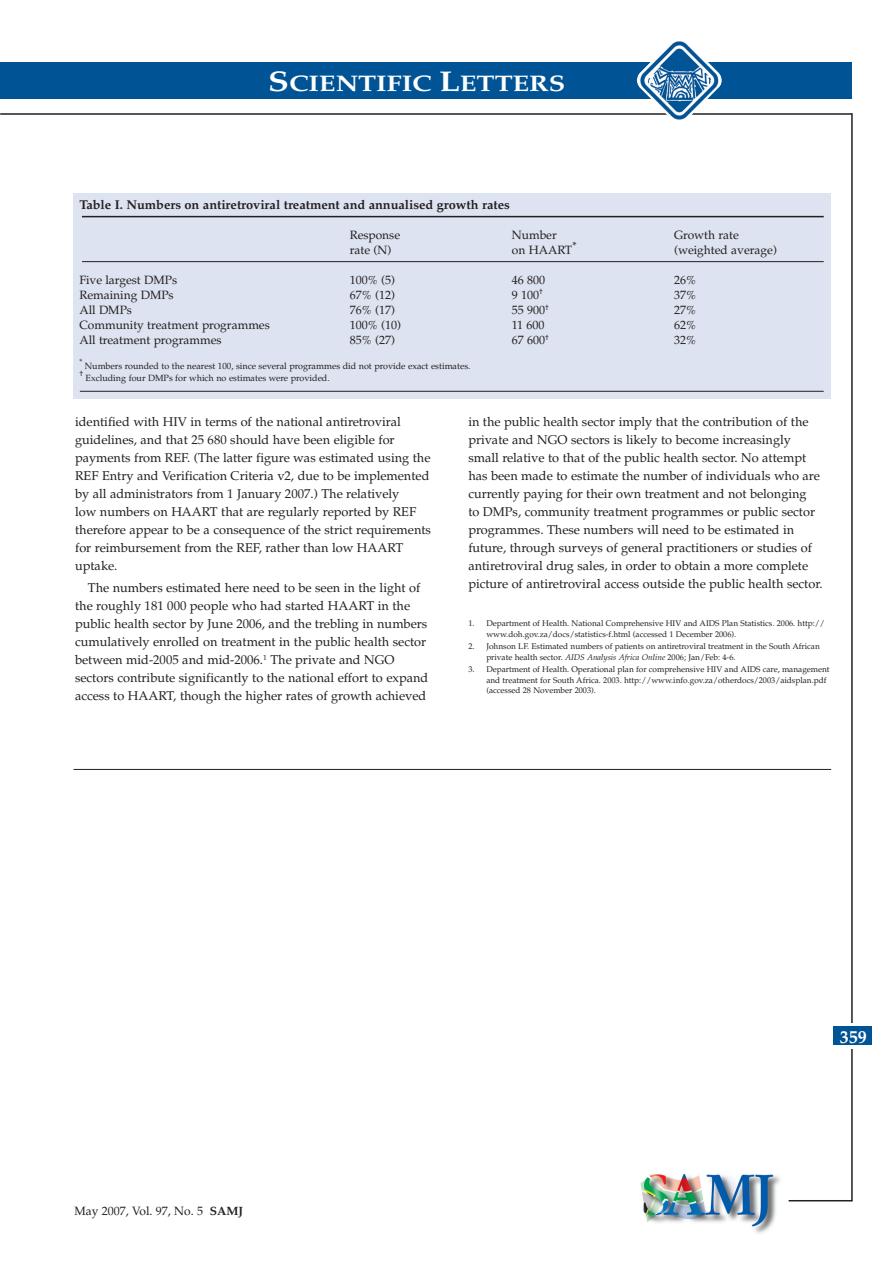
<style>
.page{position:relative;width:895px;height:1270px;background:#fff}
.page>*{position:absolute;margin:0;border:0;box-sizing:border-box;transform-origin:0 0}
.t1{font:700 22.5px "Palatino";color:#fff;scale:1.2 1}
.t2{font:700 18px "Palatino";color:#fff}
.t3{font:12.75px/18px "Palatino";color:#231f20}
.t4{font:700 12.75px "Palatino";color:#231f20}
.t5{font:12px "Palatino";color:#231f20}
.t6{font:9px "Palatino";color:#231f20}
.t7{font:8.25px/10.5px "Palatino";color:#231f20}
.t8{font:7.5px "Palatino";color:#231f20}
.s1{font-size:28.5px}
.s2{font-style:italic}
.s3{font-weight:700}
</style>
<div class="page">
<hr style="left:0;top:62px;width:1px;height:36px;background:#005495">
<hr style="left:850px;top:113px;width:2px;height:1088px;background:#231f20">
<div style="left:837px;top:1023px;width:27px;height:25px;background:#fff"></div>
<hr style="left:788px;top:1199px;width:63px;height:2px;background:#231f20">
<div style="left:1px;top:62px;width:850px;height:36px;background:#005495"></div>
<hr style="left:1px;top:113px;width:850px;height:2px;background:#231f20">
<img style="left:640px;top:1174px;width:140px;height:60px">
<div style="left:833px;top:1026px;width:38px;height:19px;background:#005495"></div>
<img style="left:636px;top:41px;width:85px;height:79px">
<div style="left:73px;top:193px;width:757px;height:206px;background:#dde3f0"></div>
<hr style="left:82px;top:216px;width:741px;height:1px;background:#231f20">
<hr style="left:80px;top:391px;width:743px;height:1px;background:#231f20">
<hr style="left:82px;top:261px;width:741px;height:1px;background:#231f20">
<hr style="left:73px;top:769px;width:757px;height:1px;background:#231f20">
<h1 class="t1" style="left:268px;top:69px;width:249px"><span class="s1">S</span>CIENTIFIC <span class="s1">L</span>ETTERS</h1>
<p class="t4" style="left:79px;top:197px;width:431px">Table I. Numbers on antiretroviral treatment and annualised growth rates</p>
<p class="t5" style="left:349px;top:228px;width:52px">Response</p>
<p class="t5" style="left:511px;top:228px;width:46px">Number</p>
<p class="t5" style="left:673px;top:228px;width:66px">Growth rate</p>
<p class="t5" style="left:349px;top:243px;width:43px">rate (N)</p>
<p class="t5" style="left:511px;top:243px;width:66px">on HAART<sup>*</sup></p>
<p class="t5" style="left:673px;top:243px;width:104px">(weighted average)</p>
<p class="t5" style="left:79px;top:273px;width:99px">Five largest DMPs</p>
<p class="t5" style="left:349px;top:273px;width:47px">100% (5)</p>
<p class="t5" style="left:511px;top:273px;width:35px">46 800</p>
<p class="t5" style="left:673px;top:273px;width:24px">26%</p>
<p class="t5" style="left:79px;top:288px;width:96px">Remaining DMPs</p>
<p class="t5" style="left:349px;top:288px;width:47px">67% (12)</p>
<p class="t5" style="left:511px;top:288px;width:33px">9 100<sup>†</sup></p>
<p class="t5" style="left:673px;top:288px;width:24px">37%</p>
<p class="t5" style="left:79px;top:303px;width:54px">All DMPs</p>
<p class="t5" style="left:349px;top:303px;width:47px">76% (17)</p>
<p class="t5" style="left:511px;top:303px;width:39px">55 900<sup>†</sup></p>
<p class="t5" style="left:673px;top:303px;width:24px">27%</p>
<p class="t5" style="left:79px;top:318px;width:192px">Community treatment programmes</p>
<p class="t5" style="left:349px;top:318px;width:53px">100% (10)</p>
<p class="t5" style="left:511px;top:318px;width:34px">11 600</p>
<p class="t5" style="left:673px;top:318px;width:24px">62%</p>
<p class="t5" style="left:79px;top:333px;width:143px">All treatment programmes</p>
<p class="t5" style="left:349px;top:333px;width:47px">85% (27)</p>
<p class="t5" style="left:511px;top:333px;width:39px">67 600<sup>†</sup></p>
<p class="t5" style="left:673px;top:333px;width:24px">32%</p>
<p class="t8" style="left:79px;top:357px;width:4px">*</p>
<p class="t6" style="left:85px;top:360px;width:387px">Numbers rounded to the nearest 100, since several programmes did not provide exact estimates.</p>
<p class="t8" style="left:79px;top:369px;width:5px">†</p>
<p class="t6" style="left:86px;top:372px;width:245px">Excluding four DMPs for which no estimates were provided.</p>
<p class="t3" style="left:75px;top:412px;width:357px">identified with HIV in terms of the national antiretroviral guidelines, and that 25 680 should have been eligible for payments from REF. (The latter figure was estimated using the REF Entry and Verification Criteria v2, due to be implemented by all administrators from 1 January 2007.) The relatively<br>low numbers on HAART that are regularly reported by REF therefore appear to be a consequence of the strict requirements for reimbursement from the REF, rather than low HAART uptake.</p>
<p class="t3" style="left:75px;top:579px;width:354px;text-indent:13px">The numbers estimated here need to be seen in the light of the roughly 181 000 people who had started HAART in the public health sector by June 2006, and the trebling in numbers cumulatively enrolled on treatment in the public health sector between mid-2005 and mid-2006.<sup>1</sup> The private and NGO sectors contribute significantly to the national effort to expand access to HAART, though the higher rates of growth achieved</p>
<p class="t3" style="left:468px;top:413px;width:355px">in the public health sector imply that the contribution of the private and NGO sectors is likely to become increasingly small relative to that of the public health sector. No attempt has been made to estimate the number of individuals who are currently paying for their own treatment and not belonging<br>to DMPs, community treatment programmes or public sector programmes. These numbers will need to be estimated in future, through surveys of general practitioners or studies of antiretroviral drug sales, in order to obtain a more complete picture of antiretroviral access outside the public health sector.</p>
<p class="t7" style="left:486px;top:618px;width:340px;text-indent:-18px">1. Department of Health. National Comprehensive HIV and AIDS Plan Statistics. 2006. http:// www.doh.gov.za/docs/statistics-f.html (accessed 1 December 2006).</p>
<p class="t7" style="left:486px;top:641px;width:335px;text-indent:-18px">2. Johnson LF. Estimated numbers of patients on antiretroviral treatment in the South African private health sector. <span class="s2">AIDS Analysis Africa Online</span> 2006; Jan/Feb: 4-6.</p>
<p class="t7" style="left:486px;top:664px;width:344px;text-indent:-18px">3. Department of Health. Operational plan for comprehensive HIV and AIDS care, management and treatment for South Africa. 2003. http://www.info.gov.za/otherdocs/2003/aidsplan.pdf (accessed 28 November 2003).</p>
<p class="t5" style="left:74px;top:1203px;width:170px">May 2007, Vol. 97, No. 5 <span class="s3">SAMJ</span></p>
<h2 class="t2" style="left:839px;top:1025px;width:28px">359</h2>
</div>
